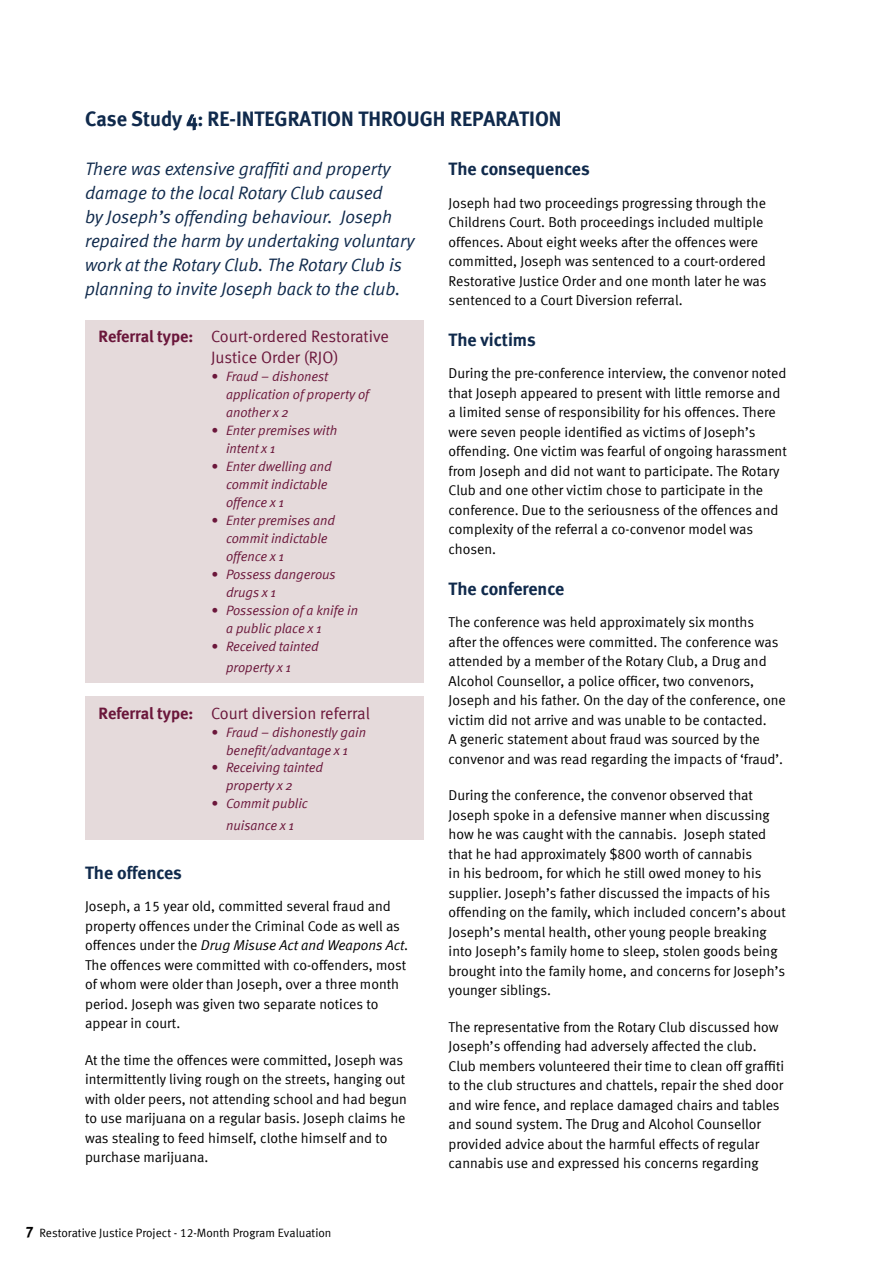
<style>
.page{position:relative;width:893px;height:1263px;background:#fff}
.page>*{position:absolute;margin:0;border:0;box-sizing:border-box;transform-origin:0 0}
.t1{font:21px "Meta Bold LF";color:#102a4c}
.t2{font:italic 18px/24px "Meta Normal LF";color:#102a4c}
.t3{font:18px "Meta Bold LF";color:#102a4c}
.t4{font:16.5px/21px "Meta Normal LF";color:#6b173b}
.t5{font:14.25px/19.5px "Meta Normal LF";color:#000}
.t6{font:italic 14.25px "Meta Normal";color:#000}
.t7{font:italic 13.5px/18px "Meta Normal";color:#6b173b}
.t8{font:12px "Meta Normal LF";color:#000}
.s1{font-family:"Meta";font-weight:500}
.s2{font-family:"Meta Bold LF"}
.s3{font-family:"Meta Normal LF";font-style:normal}
.s4{font-family:"Meta Bold LF";font-size:15px}
</style>
<div class="page">
<div style="left:85px;top:320px;width:338px;height:362px;background:#e5dadb"></div>
<div style="left:85px;top:697px;width:338px;height:143px;background:#e5dadb"></div>
<h1 class="t1" style="left:85px;top:106px;width:478px">Case Study <span class="s1">4</span>: RE-INTEGRATION THROUGH REPARATION</h1>
<p class="t2" style="left:85px;top:157px;width:331px">There was extensive graffiti and property damage to the local Rotary Club caused<br>by Joseph’s offending behaviour. Joseph repaired the harm by undertaking voluntary work at the Rotary Club. The Rotary Club is planning to invite Joseph back to the club.</p>
<p class="t4" style="left:211px;top:325px;width:179px;text-indent:-112px"><span class="s2">Referral type:</span> Court-ordered Restorative<br>Justice Order (RJO)</p>
<p class="t7" style="left:226px;top:367px;width:144px;text-indent:-15px">• Fraud – dishonest application of property of another x 2</p>
<p class="t7" style="left:226px;top:421px;width:113px;text-indent:-15px">• Enter premises with intent x 1</p>
<p class="t7" style="left:226px;top:457px;width:107px;text-indent:-15px">• Enter dwelling and commit indictable offence x 1</p>
<p class="t7" style="left:226px;top:511px;width:110px;text-indent:-15px">• Enter premises and commit indictable offence x 1</p>
<p class="t7" style="left:226px;top:565px;width:111px;text-indent:-15px">• Possess dangerous drugs x 1</p>
<p class="t7" style="left:226px;top:601px;width:134px;text-indent:-15px">• Possession of a knife in a public place x 1</p>
<p class="t7" style="left:226px;top:635px;width:94px;line-height:21px;text-indent:-15px">• Received tainted property x 1</p>
<p class="t4" style="left:99px;top:702px;width:273px"><span class="s2">Referral type:</span> Court diversion referral</p>
<p class="t7" style="left:211px;top:723px;width:157px;text-align:center">• Fraud – dishonestly gain benefit/advantage x 1</p>
<p class="t7" style="left:226px;top:759px;width:98px;text-indent:-15px">• Receiving tainted property x 2</p>
<p class="t7" style="left:211px;top:793px;width:98px;line-height:21px;text-align:center">• Commit public nuisance x 1</p>
<p class="t3" style="left:85px;top:862px;width:98px">The offences</p>
<p class="t5" style="left:85px;top:896px;width:316px">Joseph, a 15 year old, committed several fraud and property offences under the Criminal Code as well as</p>
<p class="t6" style="left:85px;top:937px;width:325px"><span class="s3">offences under the</span> Drug Misuse Act and Weapons Act<span class="s3">.</span></p>
<p class="t5" style="left:85px;top:955px;width:323px">The offences were committed with co-offenders, most of whom were older than Joseph, over a three month period. Joseph was given two separate notices to appear in court.</p>
<p class="t5" style="left:85px;top:1050px;width:323px">At the time the offences were committed, Joseph was intermittently living rough on the streets, hanging out with older peers, not attending school and had begun to use marijuana on a regular basis. Joseph claims he was stealing to feed himself, clothe himself and to purchase marijuana.</p>
<p class="t3" style="left:449px;top:158px;width:143px">The consequences</p>
<p class="t5" style="left:449px;top:193px;width:319px">Joseph had two proceedings progressing through the Childrens Court. Both proceedings included multiple offences. About eight weeks after the offences were committed, Joseph was sentenced to a court-ordered Restorative Justice Order and one month later he was sentenced to a Court Diversion referral.</p>
<p class="t3" style="left:449px;top:329px;width:89px">The victims</p>
<p class="t5" style="left:449px;top:364px;width:340px">During the pre-conference interview, the convenor noted that Joseph appeared to present with little remorse and a limited sense of responsibility for his offences. There were seven people identified as victims of Joseph’s offending. One victim was fearful of ongoing harassment from Joseph and did not want to participate. The Rotary Club and one other victim chose to participate in the conference. Due to the seriousness of the offences and complexity of the referral a co-convenor model was chosen.</p>
<p class="t3" style="left:449px;top:578px;width:117px">The conference</p>
<p class="t5" style="left:449px;top:612px;width:339px">The conference was held approximately six months<br>after the offences were committed. The conference was attended by a member of the Rotary Club, a Drug and Alcohol Counsellor, a police officer, two convenors, Joseph and his father. On the day of the conference, one victim did not arrive and was unable to be contacted.<br>A generic statement about fraud was sourced by the convenor and was read regarding the impacts of ‘fraud’.</p>
<p class="t5" style="left:449px;top:785px;width:339px">During the conference, the convenor observed that Joseph spoke in a defensive manner when discussing how he was caught with the cannabis. Joseph stated that he had approximately $800 worth of cannabis<br>in his bedroom, for which he still owed money to his supplier. Joseph’s father discussed the impacts of his offending on the family, which included concern’s about Joseph’s mental health, other young people breaking into Joseph’s family home to sleep, stolen goods being brought into the family home, and concerns for Joseph’s younger siblings.</p>
<p class="t5" style="left:449px;top:1017px;width:337px">The representative from the Rotary Club discussed how Joseph’s offending had adversely affected the club.<br>Club members volunteered their time to clean off graffiti to the club structures and chattels, repair the shed door and wire fence, and replace damaged chairs and tables and sound system. The Drug and Alcohol Counsellor provided advice about the harmful effects of regular cannabis use and expressed his concerns regarding</p>
<p class="t8" style="left:26px;top:1226px;width:307px"><span class="s4">7</span> Restorative Justice Project - 12-Month Program Evaluation</p>
</div>
